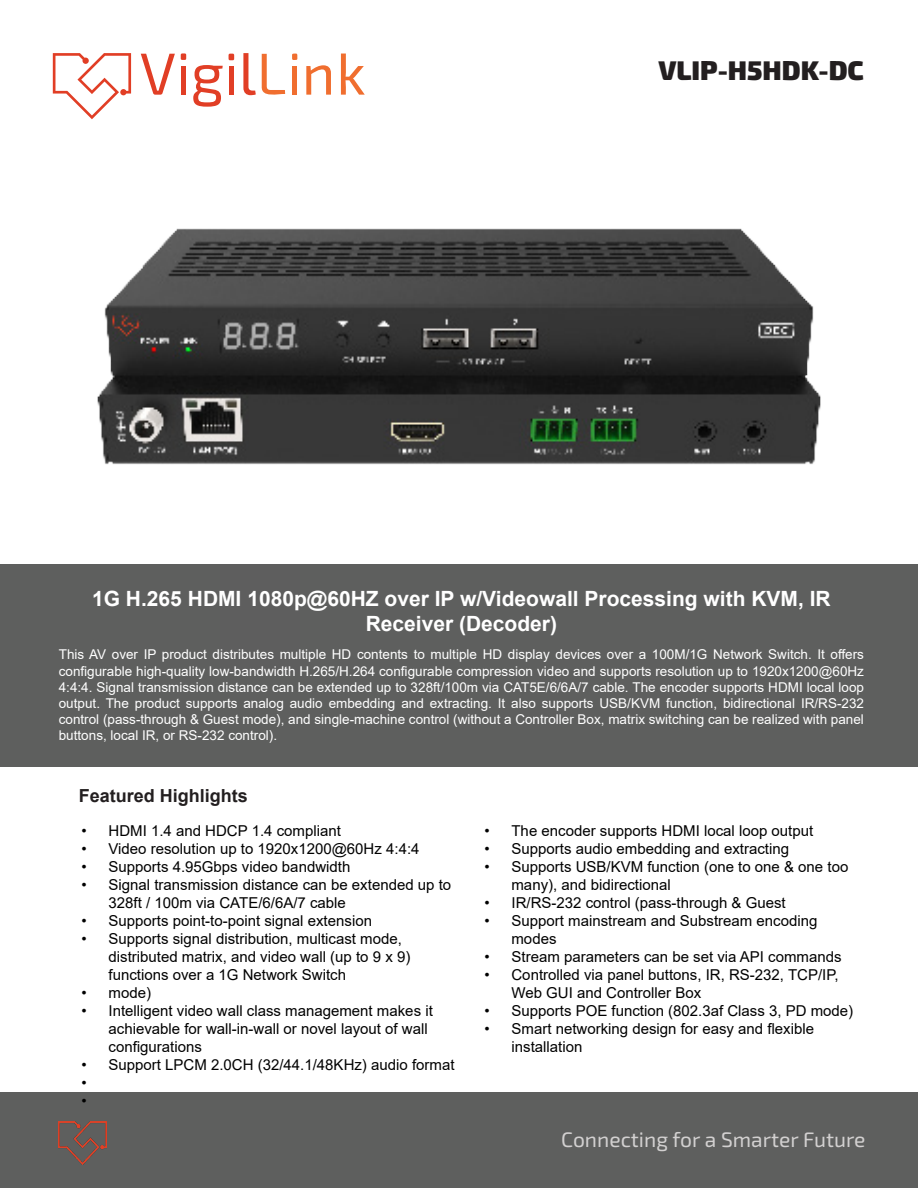
<style>
.page{position:relative;width:918px;height:1188px;background:#fff}
.page>*{position:absolute;margin:0;border:0;box-sizing:border-box;transform-origin:0 0}
.t1{font:27px "Exo 2";color:#231f20}
.t2{font:700 21px/25.2px "Arial";color:#fff;text-align:center}
.t3{font:21px "Exo 2";color:#d2d0d0}
.t4{font:700 18px "Arial";color:#231f20}
.t5{font:15px/18px "Arial";color:#000}
.t6{font:13.5px/16.2px "Arial";color:#fff;text-align:justify}
</style>
<div class="page">
<div style="left:0;top:564px;width:918px;height:202px;background:#5e5f5e"></div>
<div style="left:0;top:1092px;width:918px;height:96px;background:#5e5f5e"></div>
<svg style="left:292px;top:53px;width:6px;height:7px"></svg>
<div style="left:292px;top:66px;width:5px;height:28px;background:#f06e2f"></div>
<svg style="left:306px;top:65px;width:25px;height:30px"></svg>
<svg style="left:341px;top:54px;width:24px;height:41px"></svg>
<svg style="left:53px;top:53px;width:78px;height:66px"></svg>
<svg style="left:141px;top:54px;width:34px;height:41px"></svg>
<div style="left:181px;top:66px;width:5px;height:29px;background:#e13e25"></div>
<svg style="left:181px;top:53px;width:5px;height:7px"></svg>
<svg style="left:193px;top:65px;width:30px;height:42px"></svg>
<div style="left:229px;top:66px;width:5px;height:29px;background:#e13e25"></div>
<svg style="left:243px;top:53px;width:42px;height:43px"></svg>
<svg style="left:229px;top:54px;width:5px;height:6px"></svg>
<img style="left:58px;top:1122px;width:48px;height:42px">
<img style="left:97px;top:228px;width:724px;height:237px">
<p class="t1" style="left:658px;top:52px;width:207px">VLIP-H5HDK-DC</p>
<p class="t2" style="left:92px;top:586px;width:740px">1G H.265 HDMI 1080p@60HZ over IP w/Videowall Processing with KVM, IR<br>Receiver (Decoder)</p>
<p class="t6" style="left:59px;top:646px;width:807px">This AV over IP product distributes multiple HD contents to multiple HD display devices over a 100M/1G Network Switch. It offers configurable high-quality low-bandwidth H.265/H.264 configurable compression video and supports resolution up to 1920x1200@60Hz 4:4:4. Signal transmission distance can be extended up to 328ft/100m via CAT5E/6/6A/7 cable. The encoder supports HDMI local loop output. The product supports analog audio embedding and extracting. It also supports USB/KVM function, bidirectional IR/RS-232 control (pass-through &amp; Guest mode), and single-machine control (without a Controller Box, matrix switching can be realized with panel buttons, local IR, or RS-232 control).</p>
<p class="t4" style="left:79px;top:783px;width:171px">Featured Highlights</p>
<p class="t5" style="left:82px;top:821px;width:261px">• HDMI 1.4 and HDCP 1.4 compliant</p>
<p class="t5" style="left:82px;top:839px;width:339px">• Video resolution up to 1920x1200@60Hz 4:4:4</p>
<p class="t5" style="left:82px;top:857px;width:270px">• Supports 4.95Gbps video bandwidth</p>
<p class="t5" style="left:109px;top:875px;width:344px;text-indent:-27px">• Signal transmission distance can be extended up to<br>328ft / 100m via CATE/6/6A/7 cable</p>
<p class="t5" style="left:82px;top:911px;width:292px">• Supports point-to-point signal extension</p>
<p class="t5" style="left:109px;top:929px;width:303px;text-indent:-27px">• Supports signal distribution, multicast mode, distributed matrix, and video wall (up to 9 x 9) functions over a 1G Network Switch</p>
<p class="t5" style="left:82px;top:983px;width:71px">• mode)</p>
<p class="t5" style="left:109px;top:1001px;width:326px;text-indent:-27px">• Intelligent video wall class management makes it achievable for wall-in-wall or novel layout of wall configurations</p>
<p class="t5" style="left:82px;top:1055px;width:374px">• Support LPCM 2.0CH (32/44.1/48KHz) audio format</p>
<p class="t5" style="left:82px;top:1073px;width:7px">•</p>
<p class="t5" style="left:82px;top:1091px;width:7px">•</p>
<p class="t5" style="left:484px;top:822px;width:330px">• The encoder supports HDMI local loop output</p>
<p class="t5" style="left:484px;top:840px;width:306px">• Supports audio embedding and extracting</p>
<p class="t5" style="left:512px;top:858px;width:338px;text-indent:-27px">• Supports USB/KVM function (one to one &amp; one too many), and bidirectional</p>
<p class="t5" style="left:484px;top:894px;width:303px">• IR/RS-232 control (pass-through &amp; Guest</p>
<p class="t5" style="left:512px;top:912px;width:307px;text-indent:-27px">• Support mainstream and Substream encoding modes</p>
<p class="t5" style="left:484px;top:948px;width:359px">• Stream parameters can be set via API commands</p>
<p class="t5" style="left:512px;top:966px;width:329px;text-indent:-27px">• Controlled via panel buttons, IR, RS-232, TCP/IP,<br>Web GUI and Controller Box</p>
<p class="t5" style="left:484px;top:1002px;width:370px">• Supports POE function (802.3af Class 3, PD mode)</p>
<p class="t5" style="left:512px;top:1020px;width:304px;text-indent:-27px">• Smart networking design for easy and flexible installation</p>
<p class="t3" style="left:561px;top:1125px;width:306px">Connecting for a Smarter Future</p>
</div>
